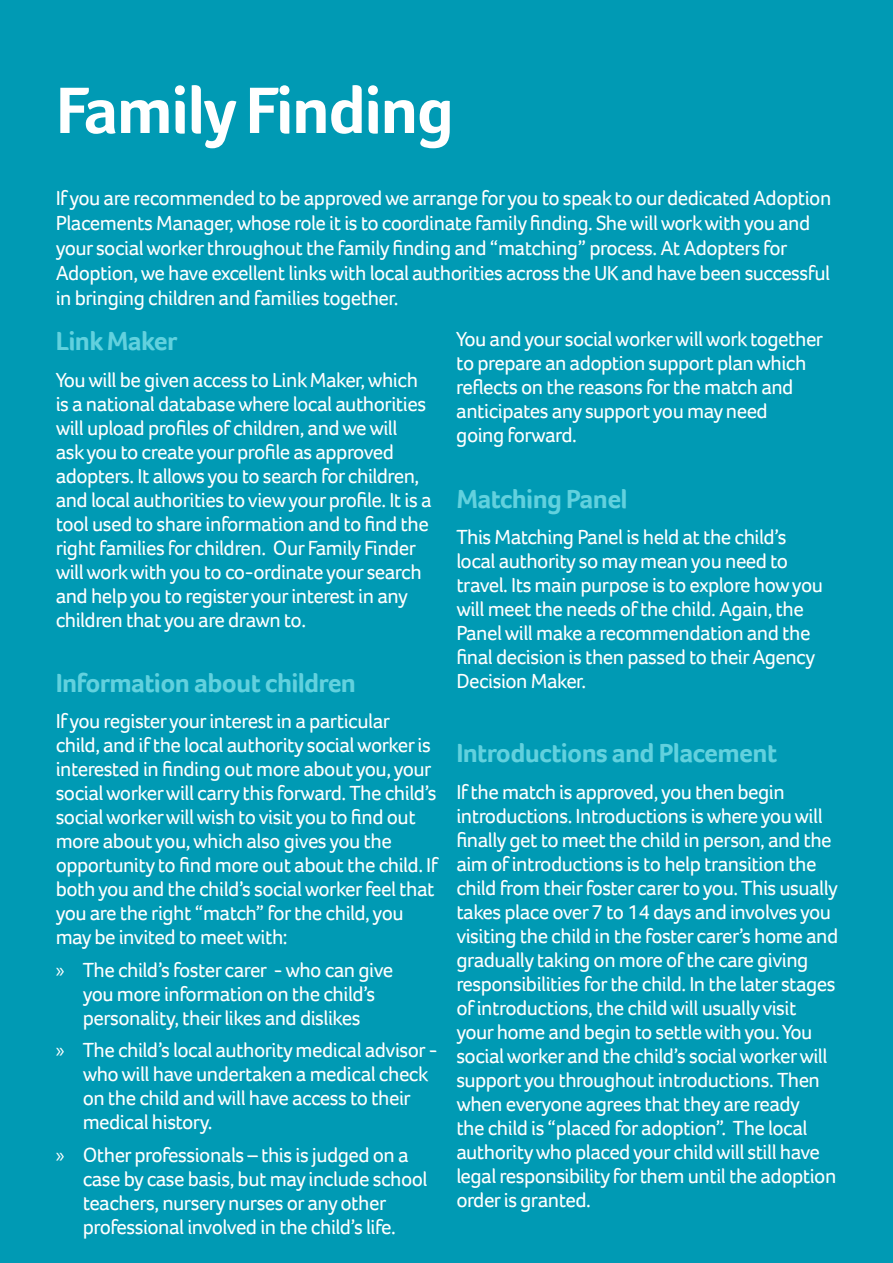
<style>
.page{position:relative;width:893px;height:1263px;background:#009ab4}
.page>*{position:absolute;margin:0;border:0;box-sizing:border-box;transform-origin:0 0}
.t1{font:700 67.5px "Foco";letter-spacing:-.025em;color:#fff}
.t2{font:700 27px "Foco";letter-spacing:-.025em;color:#62d1de}
.t3{font:21px/24px "Foco";letter-spacing:-.025em;color:#fff}
.s1{font-family:"Myriad Pro"}
</style>
<div class="page">
<h1 class="t1" style="left:56px;top:66px;width:400px">Family Finding</h1>
<p class="t3" style="left:56px;top:185px;width:777px;line-height:25.2px">If you are recommended to be approved we arrange for you to speak to our dedicated Adoption Placements Manager, whose role it is to coordinate family finding. She will work with you and your social worker throughout the family finding and “matching” process. At Adopters for Adoption, we have excellent links with local authorities across the UK and have been successful in bringing children and families together.</p>
<p class="t2" style="left:56px;top:323px;width:123px">Link Maker</p>
<p class="t3" style="left:56px;top:367px;width:377px">You will be given access to Link Maker, which is a national database where local authorities will upload profiles of children, and we will<br>ask you to create your profile as approved adopters. It allows you to search for children, and local authorities to view your profile. It is a tool used to share information and to find the right families for children. Our Family Finder will work with you to co-ordinate your search and help you to register your interest in any children that you are drawn to.</p>
<p class="t2" style="left:56px;top:664px;width:302px">Information about children</p>
<p class="t3" style="left:56px;top:709px;width:384px">If you register your interest in a particular child, and if the local authority social worker is interested in finding out more about you, your social worker will carry this forward. The child’s social worker will wish to visit you to find out more about you, which also gives you the opportunity to find more out about the child. If both you and the child’s social worker feel that you are the right “match” for the child, you may be invited to meet with:</p>
<p class="t3" style="left:56px;top:957px;width:339px;text-align:center"><span class="s1">»</span> The child’s foster carer - who can give you more information on the child’s personality, their likes and dislikes</p>
<p class="t3" style="left:83px;top:1038px;width:356px;text-indent:-27px"><span class="s1">»</span> The child’s local authority medical advisor - who will have undertaken a medical check on the child and will have access to their medical history.</p>
<p class="t3" style="left:83px;top:1142px;width:346px;text-indent:-27px"><span class="s1">»</span> Other professionals – this is judged on a case by case basis, but may include school teachers, nursery nurses or any other professional involved in the child’s life.</p>
<p class="t3" style="left:456px;top:326px;width:368px">You and your social worker will work together to prepare an adoption support plan which reflects on the reasons for the match and anticipates any support you may need<br>going forward.</p>
<p class="t2" style="left:456px;top:481px;width:173px">Matching Panel</p>
<p class="t3" style="left:456px;top:525px;width:368px">This Matching Panel is held at the child’s local authority so may mean you need to travel. Its main purpose is to explore how you will meet the needs of the child. Again, the Panel will make a recommendation and the final decision is then passed to their Agency Decision Maker.</p>
<p class="t2" style="left:456px;top:735px;width:322px">Introductions and Placement</p>
<p class="t3" style="left:456px;top:779px;width:383px">If the match is approved, you then begin introductions. Introductions is where you will finally get to meet the child in person, and the aim of introductions is to help transition the child from their foster carer to you. This usually takes place over 7 to 14 days and involves you visiting the child in the foster carer’s home and gradually taking on more of the care giving responsibilities for the child. In the later stages of introductions, the child will usually visit your home and begin to settle with you. You social worker and the child’s social worker will support you throughout introductions. Then when everyone agrees that they are ready<br>the child is “placed for adoption”. The local authority who placed your child will still have legal responsibility for them until the adoption order is granted.</p>
</div>
